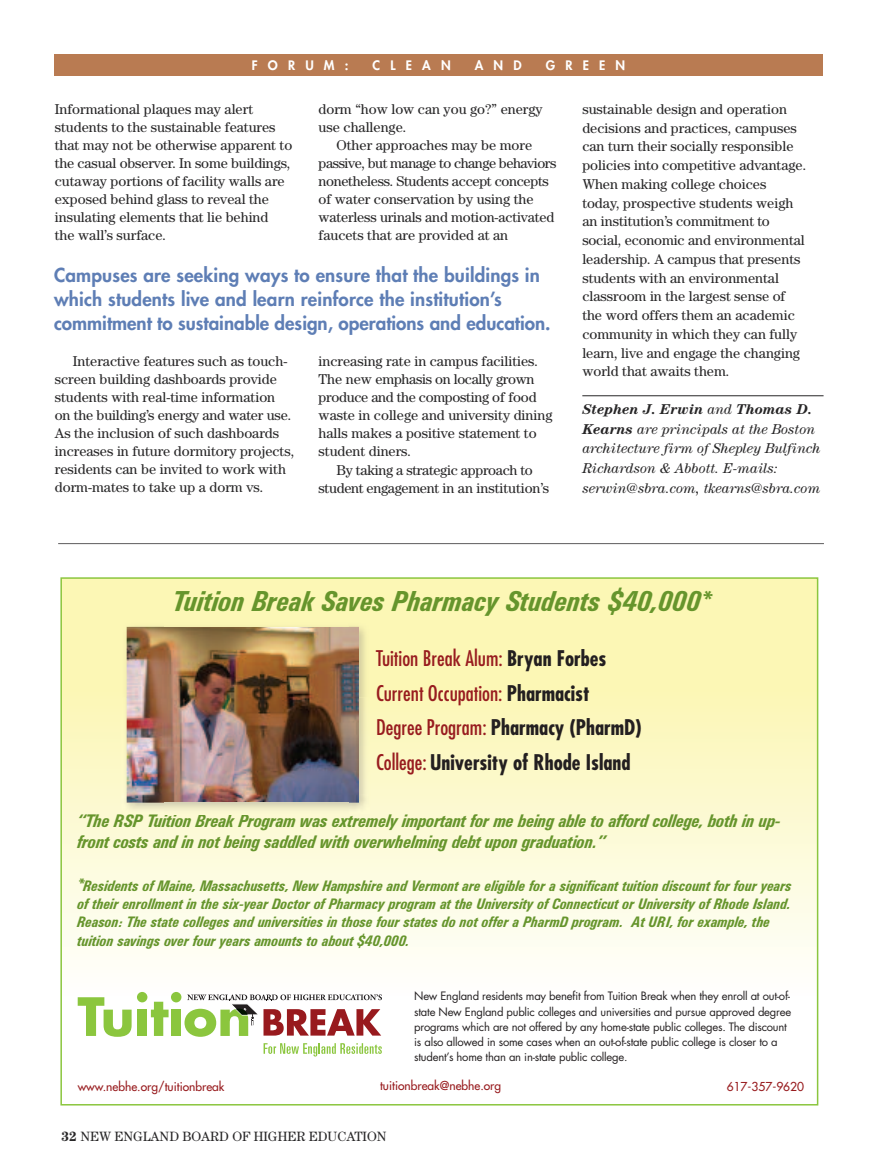
<style>
.page{position:relative;width:878px;height:1175px;background:#fff}
.page>*{position:absolute;margin:0;border:0;box-sizing:border-box;transform-origin:0 0}
.t1{font:28.5px "Univers Condensed BQ Bold Italic+SOQPCU";color:#66952c}
.t2{font:21px/34.5px "Futura Condensed Bold+HRRPOW";color:#231f20}
.t3{font:21px/34.5px "Futura Condensed+BHHONQ";color:#981c1f}
.t4{font:800 18.75px/24px "Futura";letter-spacing:.01em;color:#5e7eb5}
.t5{font:18px/21.6px "Univers Condensed BQ Bold Italic+SOQPCU";letter-spacing:-.01em;color:#66952c}
.t6{font:15px/18px "Univers Condensed BQ Bold Italic+SOQPCU";color:#66952c}
.t7{font:14.25px/18px "Century";color:#272627}
.t8{font:italic 14.25px/19.6px "Century";color:#272627}
.t9{font:14.25px/18.8px "Century";letter-spacing:-.02em;color:#272627;text-align:center}
.t10{font:13.5px "Century";color:#272627}
.t11{font:800 12.75px "Futura";letter-spacing:.8em;color:#fff}
.t12{font:12px "Futura+NMOZDT";color:#981c1f}
.t13{font:11.25px/15.3px "Futura Book+CRNAFT";letter-spacing:-.02em;color:#231f20}
.s1{font-weight:700}
.s2{font-family:"Futura Condensed Bold+HRRPOW";color:#231f20}
.s3{font-family:"Futura Condensed+BHHONQ";color:#981c1f}
.s4{font-size:18px}
</style>
<div class="page">
<hr style="left:582px;top:395px;width:241px;height:1px;background:#272627">
<div style="left:54px;top:54px;width:768px;height:22px;background:#b97b52"></div>
<img style="left:63px;top:580px;width:752px;height:477px">
<img style="left:164px;top:627px;width:184px;height:175px">
<svg style="left:78px;top:997px;width:54px;height:39px"></svg>
<div style="left:171px;top:992px;width:10px;height:10px;background:#8bc63e;border-radius:50%"></div>
<div style="left:137px;top:992px;width:10px;height:10px;background:#8bc63e;border-radius:50%"></div>
<div style="left:137px;top:1009px;width:10px;height:27px;background:#8bc63e"></div>
<div style="left:171px;top:1009px;width:10px;height:27px;background:#8bc63e"></div>
<svg style="left:151px;top:1001px;width:17px;height:35px"></svg>
<svg style="left:263px;top:1043px;width:119px;height:13px"></svg>
<img style="left:121px;top:621px;width:43px;height:193px">
<img style="left:164px;top:621px;width:184px;height:6px">
<img style="left:348px;top:621px;width:22px;height:193px">
<img style="left:164px;top:802px;width:184px;height:12px">
<svg style="left:184px;top:994px;width:198px;height:42px"></svg>
<img style="left:230px;top:1003px;width:29px;height:12px">
<hr style="left:58px;top:543px;width:766px;height:1px;background:#5d5c5d">
<p class="t11" style="left:252px;top:59px;width:98px">FORUM:</p>
<p class="t11" style="left:372px;top:59px;width:80px">CLEAN</p>
<p class="t11" style="left:475px;top:59px;width:48px">AND</p>
<p class="t11" style="left:546px;top:59px;width:81px">GREEN</p>
<p class="t7" style="left:55px;top:101px;width:239px">Informational plaques may alert students to the sustainable features that may not be otherwise apparent to the casual observer. In some buildings, cutaway portions of facility walls are exposed behind glass to reveal the insulating elements that lie behind<br>the wall’s surface.</p>
<p class="t7" style="left:318px;top:101px;width:225px">dorm “how low can you go?” energy use challenge.</p>
<p class="t7" style="left:318px;top:137px;width:239px;text-indent:18px">Other approaches may be more passive, but manage to change behaviors nonetheless. Students accept concepts of water conservation by using the waterless urinals and motion-activated faucets that are provided at an</p>
<h3 class="t4" style="left:54px;top:265px;width:498px">Campuses are seeking ways to ensure that the buildings in which students live and learn reinforce the institution’s commitment to sustainable design, operations and education.</h3>
<p class="t7" style="left:55px;top:353px;width:241px;text-indent:18px">Interactive features such as touch&shy;screen building dashboards provide students with real-time information on the building’s energy and water use.<br>As the inclusion of such dashboards increases in future dormitory projects, residents can be invited to work with dorm-mates to take up a dorm vs.</p>
<p class="t7" style="left:318px;top:353px;width:235px">increasing rate in campus facilities.<br>The new emphasis on locally grown produce and the composting of food waste in college and university dining halls makes a positive statement to student diners.</p>
<p class="t9" style="left:318px;top:462px;width:232px">By taking a strategic approach to student engagement in an institution’s</p>
<p class="t7" style="left:582px;top:101px;width:225px;line-height:18.8px">sustainable design and operation decisions and practices, campuses can turn their socially responsible policies into competitive advantage.<br>When making college choices today, prospective students weigh an institution’s commitment to social, economic and environmental leadership. A campus that presents students with an environmental classroom in the largest sense of the word offers them an academic community in which they can fully learn, live and engage the changing world that awaits them.</p>
<p class="t8" style="left:582px;top:401px;width:239px"><span class="s1">Stephen J. Erwin</span> and <span class="s1">Thomas D.<br>Kearns</span> are principals at the Boston architecture firm of Shepley Bulfinch Richardson &amp; Abbott. E-mails: serwin@sbra.com, tkearns@sbra.com</p>
<h1 class="t1" style="left:172px;top:586px;width:539px">Tuition Break Saves Pharmacy Students $40,000*</h1>
<h2 class="t3" style="left:376px;top:642px;width:232px">Tuition Break Alum: <span class="s2">Bryan Forbes<br></span>Current Occupation: <span class="s2">Pharmacist</span></h2>
<h2 class="t2" style="left:376px;top:712px;width:267px"><span class="s3">Degree Program:</span> Pharmacy (PharmD)<br><span class="s3">College:</span> University of Rhode Island</h2>
<p class="t5" style="left:77px;top:809px;width:704px">“The RSP Tuition Break Program was extremely important for me being able to afford college, both in up&shy;front costs and in not being saddled with overwhelming debt upon graduation.”</p>
<p class="t6" style="left:77px;top:877px;width:715px"><span class="s4">*</span>Residents of Maine, Massachusetts, New Hampshire and Vermont are eligible for a significant tuition discount for four years of their enrollment in the six-year Doctor of Pharmacy program at the University of Connecticut or University of Rhode Island.<br>Reason: The state colleges and universities in those four states do not offer a PharmD program. At URI, for example, the tuition savings over four years amounts to about $40,000.</p>
<p class="t13" style="left:414px;top:989px;width:378px">New England residents may benefit from Tuition Break when they enroll at out-of&shy;state New England public colleges and universities and pursue approved degree programs which are not offered by any home-state public colleges. The discount is also allowed in some cases when an out-of-state public college is closer to a student’s home than an in-state public college.</p>
<p class="t12" style="left:78px;top:1080px;width:148px">www.nebhe.org/tuitionbreak</p>
<p class="t12" style="left:380px;top:1079px;width:123px">tuitionbreak@nebhe.org</p>
<p class="t12" style="left:726px;top:1080px;width:79px">617-357-9620</p>
<p class="t10" style="left:62px;top:1131px;width:326px"><span class="s1">32</span> NEW ENGLAND BOARD OF HIGHER EDUCATION</p>
</div>
